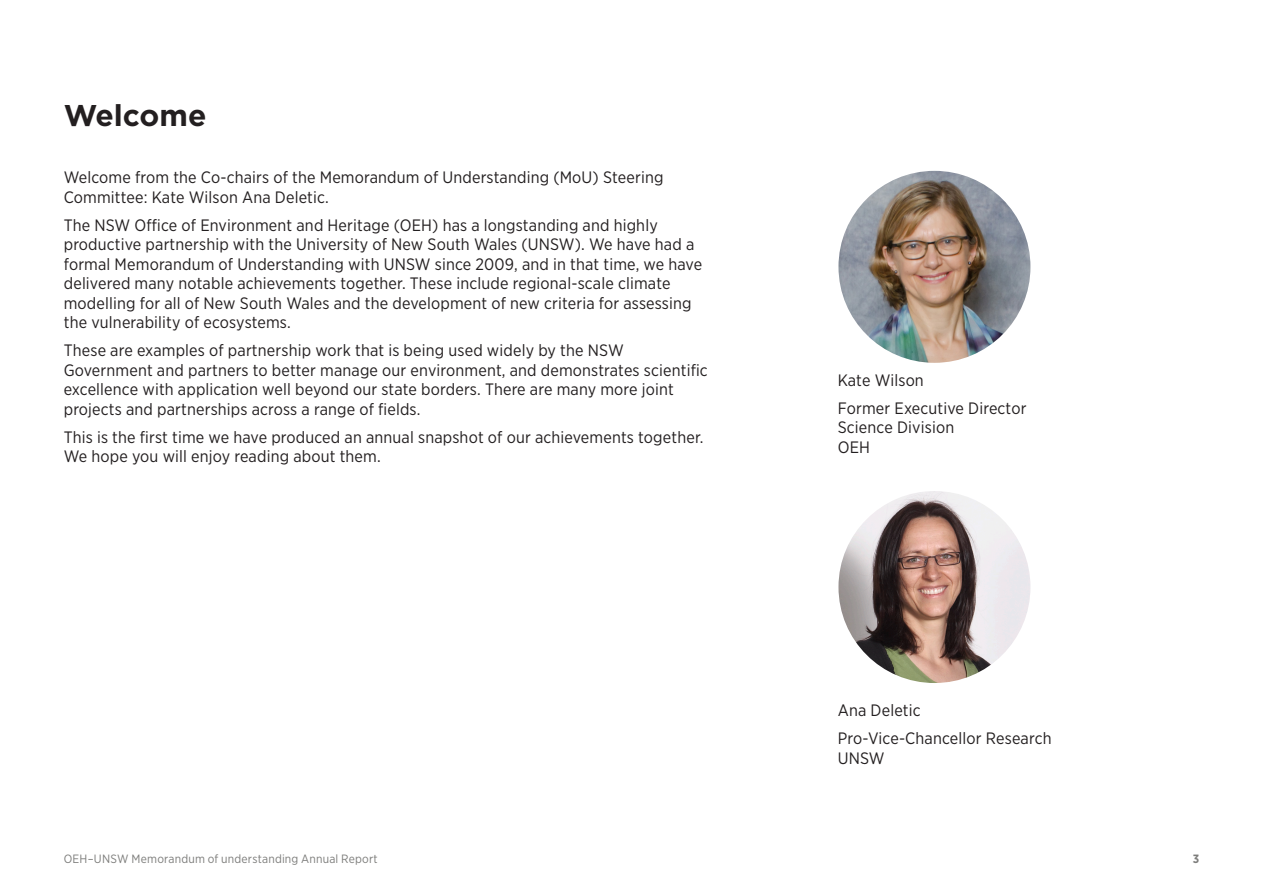
<style>
.page{position:relative;width:1263px;height:893px;background:#fff}
.page>*{position:absolute;margin:0;border:0;box-sizing:border-box;transform-origin:0 0}
._04_Heading_1{font:700 30px "Gotham";color:#231f20}
._08_Body_copy{font:16.5px/19.5px "Gotham Narrow";letter-spacing:.01em;color:#231f20}
.t1{font:12px "Gotham Narrow";letter-spacing:.015em;color:#7d7d7b}
.t2{font:700 12px "Gotham Narrow";color:#7d7d7b}
</style>
<div class="page">
<img style="left:838px;top:171px;width:192px;height:192px;border-radius:96px">
<img style="left:838px;top:491px;width:192px;height:192px;border-radius:96px">
<h1 class="_04_Heading_1" style="left:64px;top:95px;width:144px">Welcome</h1>
<p class="_08_Body_copy" style="left:64px;top:167px;width:601px">Welcome from the Co-chairs of the Memorandum of Understanding (MoU) Steering<br>Committee: Kate Wilson Ana Deletic.</p>
<p class="_08_Body_copy" style="left:64px;top:215px;width:640px">The NSW Office of Environment and Heritage (OEH) has a longstanding and highly productive partnership with the University of New South Wales (UNSW). We have had a formal Memorandum of Understanding with UNSW since 2009, and in that time, we have delivered many notable achievements together. These include regional-scale climate modelling for all of New South Wales and the development of new criteria for assessing the vulnerability of ecosystems.</p>
<p class="_08_Body_copy" style="left:64px;top:340px;width:645px">These are examples of partnership work that is being used widely by the NSW Government and partners to better manage our environment, and demonstrates scientific excellence with application well beyond our state borders. There are many more joint projects and partnerships across a range of fields.</p>
<p class="_08_Body_copy" style="left:64px;top:427px;width:641px">This is the first time we have produced an annual snapshot of our achievements together.<br>We hope you will enjoy reading about them.</p>
<p class="_08_Body_copy" style="left:838px;top:370px;width:88px">Kate Wilson</p>
<p class="_08_Body_copy" style="left:838px;top:398px;width:190px">Former Executive Director<br>Science Division<br>OEH</p>
<p class="_08_Body_copy" style="left:838px;top:700px;width:84px">Ana Deletic</p>
<p class="_08_Body_copy" style="left:838px;top:728px;width:215px">Pro-Vice-Chancellor Research<br>UNSW</p>
<p class="t1" style="left:64px;top:851px;width:315px">OEH–UNSW Memorandum of understanding Annual Report</p>
<p class="t2" style="left:1193px;top:851px;width:8px">3</p>
</div>
